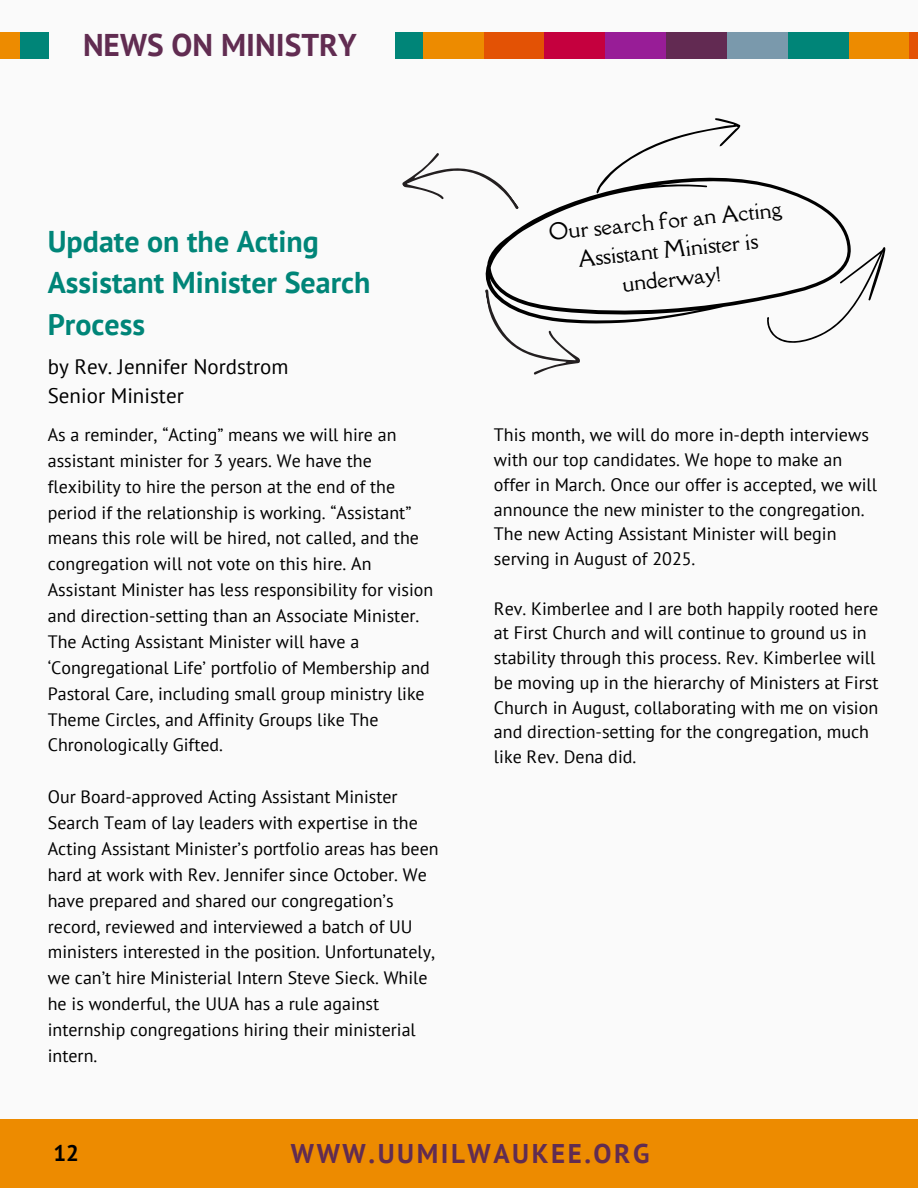
<style>
.page{position:relative;width:918px;height:1188px;background:#fafafa}
.page>*{position:absolute;margin:0;border:0;box-sizing:border-box;transform-origin:0 0}
.t1{font:700 31.35px "PT Sans";color:#612c51}
.t2{font:700 30px/41.7px "PT Sans";color:#008578}
.t3{font:700 27px "PT Sans";letter-spacing:.095em;color:#612c51}
.t4{font:700 22.5px "PT Sans";color:#000}
.t5{font:21px/29.2px "Della Respira";color:#000;text-align:center}
.t6{font:21px/29.2px "PT Sans";color:#000}
.t7{font:18px/25.8px "PT Sans";color:#000}
</style>
<div class="page">
<div style="left:0;top:1119px;width:918px;height:69px;background:#ed8b00"></div>
<img style="left:0;top:32px;width:48px;height:26px">
<img style="left:396px;top:32px;width:522px;height:26px">
<svg style="left:485px;top:179px;width:366px;height:145px"></svg>
<svg style="left:402px;top:153px;width:118px;height:103px"></svg>
<svg style="left:767px;top:247px;width:119px;height:96px"></svg>
<svg style="left:485px;top:275px;width:97px;height:100px"></svg>
<svg style="left:596px;top:118px;width:144px;height:76px"></svg>
<h1 class="t1" style="left:83px;top:24px;width:275px">NEWS ON MINISTRY</h1>
<h4 class="t2" style="left:48px;top:220px;width:324px">Update on the Acting<br>Assistant Minister Search<br>Process</h4>
<h2 class="t6" style="left:48px;top:351px;width:242px">by Rev. Jennifer Nordstrom<br>Senior Minister</h2>
<p class="t7" style="left:48px;top:421px;width:387px">As a reminder, “Acting” means we will hire an assistant minister for 3 years. We have the flexibility to hire the person at the end of the period if the relationship is working. “Assistant” means this role will be hired, not called, and the congregation will not vote on this hire. An Assistant Minister has less responsibility for vision and direction-setting than an Associate Minister.<br>The Acting Assistant Minister will have a ‘Congregational Life’ portfolio of Membership and Pastoral Care, including small group ministry like Theme Circles, and Affinity Groups like The Chronologically Gifted.</p>
<p class="t7" style="left:48px;top:784px;width:392px">Our Board-approved Acting Assistant Minister Search Team of lay leaders with expertise in the Acting Assistant Minister’s portfolio areas has been hard at work with Rev. Jennifer since October. We have prepared and shared our congregation’s record, reviewed and interviewed a batch of UU ministers interested in the position. Unfortunately, we can’t hire Ministerial Intern Steve Sieck. While he is wonderful, the UUA has a rule against internship congregations hiring their ministerial intern.</p>
<p class="t5" style="left:547px;top:218px;width:235px;rotate:-6deg">Our search for an Acting<br>Assistant Minister is underway!</p>
<p class="t7" style="left:494px;top:422px;width:385px;line-height:24.8px">This month, we will do more in-depth interviews with our top candidates. We hope to make an offer in March. Once our offer is accepted, we will announce the new minister to the congregation.<br>The new Acting Assistant Minister will begin serving in August of 2025.</p>
<p class="t7" style="left:494px;top:596px;width:386px;line-height:24.8px">Rev. Kimberlee and I are both happily rooted here at First Church and will continue to ground us in stability through this process. Rev. Kimberlee will be moving up in the hierarchy of Ministers at First Church in August, collaborating with me on vision and direction-setting for the congregation, much like Rev. Dena did.</p>
<p class="t4" style="left:53px;top:1138px;width:27px">12</p>
<p class="t3" style="left:291px;top:1135px;width:360px">WWW.UUMILWAUKEE.ORG</p>
</div>
